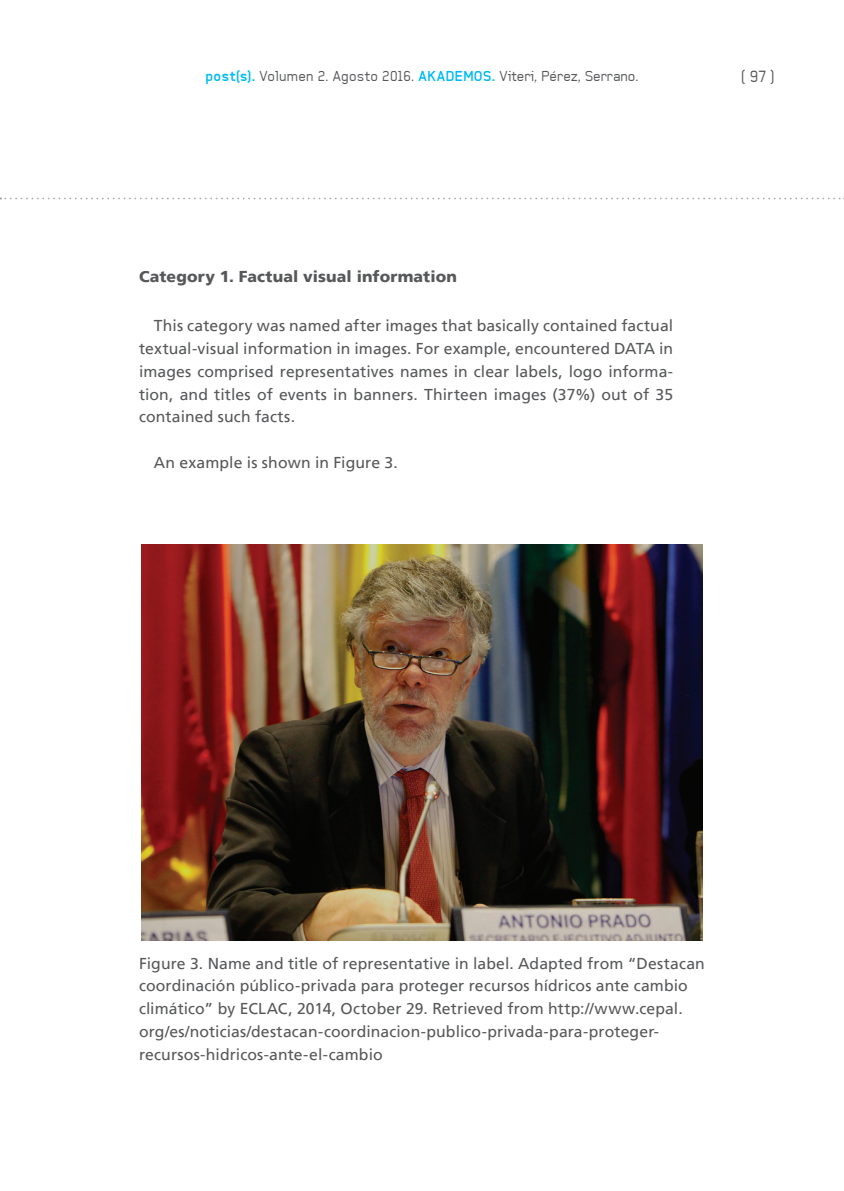
<style>
.page{position:relative;width:844px;height:1191px;background:#fff}
.page>*{position:absolute;margin:0;border:0;box-sizing:border-box;transform-origin:0 0}
.t1{font:15.75px/22.8px "Frutiger LT";letter-spacing:.005em;color:#57585a;text-align:justify}
.t2{font:900 15.75px "Frutiger LT";letter-spacing:.01em;color:#57585a}
.t3{font:15.75px "Baksheesh";color:#57585a}
.t4{font:14px "Baksheesh";color:#57585a}
.s1{font-weight:700;color:#00baf1}
</style>
<div class="page">
<svg style="left:0;top:198px;width:844px;height:1px"></svg>
<img style="left:142px;top:544px;width:560px;height:396px">
<p class="t4" style="left:205px;top:68px;width:434px"><span class="s1">post(s).</span> Volumen 2. Agosto 2016. <span class="s1">AKADEMOS.</span> Viteri, Pérez, Serrano.</p>
<p class="t3" style="left:740px;top:68px;width:35px">( 97 )</p>
<p class="t2" style="left:139px;top:267px;width:319px">Category 1. Factual visual information</p>
<p class="t1" style="left:139px;top:314px;width:535px;text-indent:15px">This category was named after images that basically contained factual textual-visual information in images. For example, encountered DATA in images comprised representatives names in clear labels, logo informa&shy;tion, and titles of events in banners. Thirteen images (37%) out of 35 contained such facts.</p>
<p class="t1" style="left:154px;top:451px;width:245px">An example is shown in Figure 3.</p>
<p class="t1" style="left:139px;top:951px;width:567px;text-align:left">Figure 3. Name and title of representative in label. Adapted from “Destacan coordinación público-privada para proteger recursos hídricos ante cambio climático” by ECLAC, 2014, October 29. Retrieved from http://www.cepal. org/es/noticias/destacan-coordinacion-publico-privada-para-proteger&shy;recursos-hidricos-ante-el-cambio</p>
</div>
